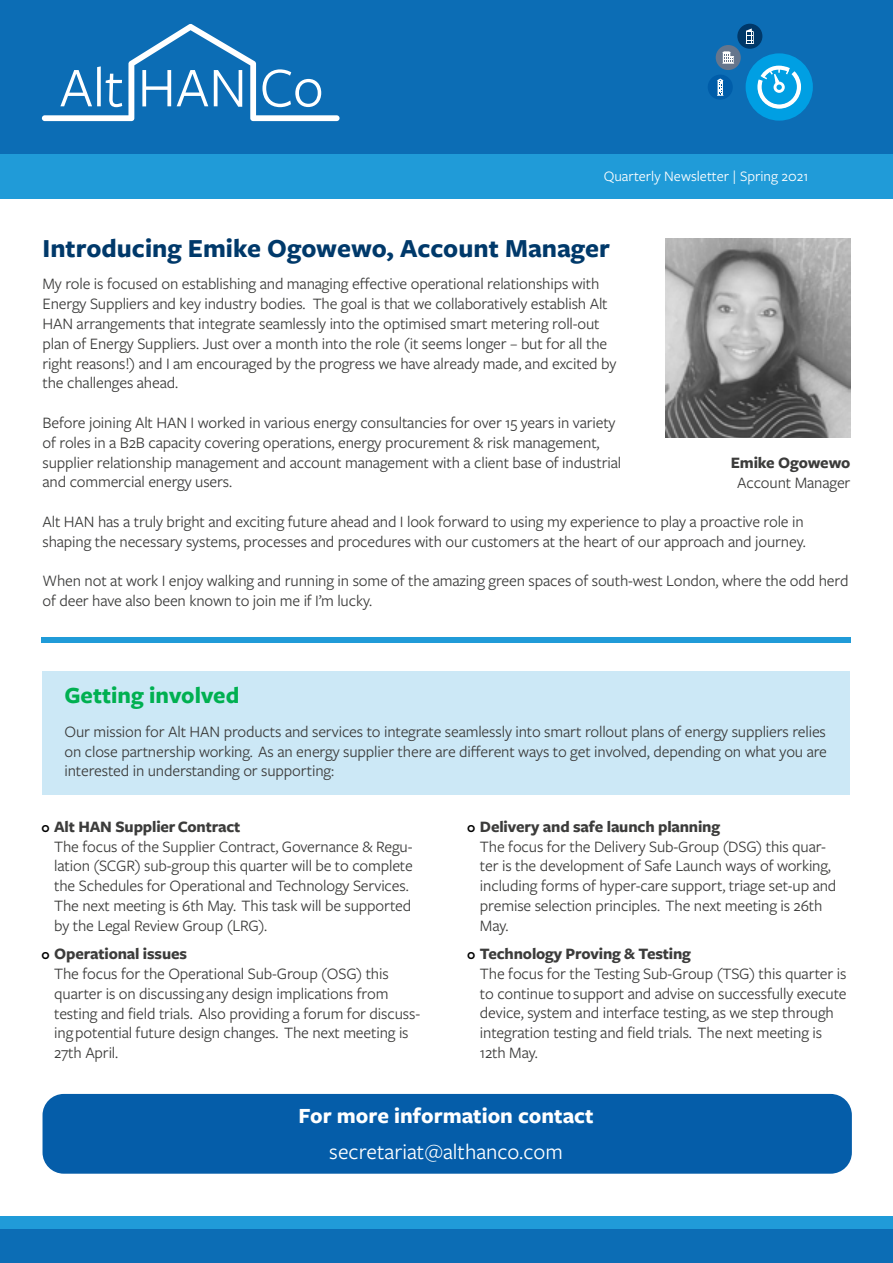
<style>
.page{position:relative;width:893px;height:1263px;background:#fff}
.page>*{position:absolute;margin:0;border:0;box-sizing:border-box;transform-origin:0 0}
.t1{font:700 27px "Freight Sans Pro";color:#00396a}
.t2{font:700 24px "Freight Sans Pro";color:#00b051}
.t3{font:700 22.5px "Freight Sans Pro";color:#fff}
.t4{font:22.5px "Freight Sans Pro";color:#fff}
.t5{font:16.5px/19.8px "Freight Sans Pro";letter-spacing:-.01em;color:#3c3c3b}
.t6{font:700 16.5px "Freight Sans Pro";letter-spacing:-.01em;color:#3c3c3b}
.t7{font:15px "Freight Sans Pro";color:#fff}
</style>
<div class="page">
<div style="left:0;top:0;width:893px;height:199px;background:#209bd8"></div>
<div style="left:0;top:0;width:893px;height:154px;background:#0c6db5"></div>
<div style="left:0;top:1216px;width:893px;height:47px;background:#209bd8"></div>
<div style="left:0;top:1230px;width:893px;height:33px;background:#0c6db5"></div>
<svg style="left:42px;top:24px;width:298px;height:97px"></svg>
<div style="left:708px;top:75px;width:25px;height:25px;background:#005da9;border-radius:50%"></div>
<svg style="left:717px;top:79px;width:7px;height:17px"></svg>
<div style="left:746px;top:53px;width:67px;height:68px;background:#009fe3;border-radius:50%"></div>
<svg style="left:757px;top:61px;width:44px;height:48px"></svg>
<div style="left:716px;top:45px;width:25px;height:25px;background:#66768d;border-radius:50%"></div>
<svg style="left:722px;top:51px;width:12px;height:13px"></svg>
<div style="left:737px;top:24px;width:25px;height:25px;background:#003869;border-radius:50%"></div>
<svg style="left:746px;top:28px;width:8px;height:16px"></svg>
<div style="left:41px;top:637px;width:809px;height:6px;background:#209bd8"></div>
<img style="left:665px;top:238px;width:185px;height:199px">
<div style="left:43px;top:1094px;width:809px;height:80px;background:#055da9;border-radius:21px"></div>
<div style="left:43px;top:672px;width:807px;height:123px;background:#cce8f6"></div>
<p class="t7" style="left:604px;top:166px;width:206px">Quarterly Newsletter | Spring 2021</p>
<h1 class="t1" style="left:43px;top:229px;width:569px">Introducing Emike Ogowewo, Account Manager</h1>
<p class="t5" style="left:43px;top:273px;width:575px">My role is focused on establishing and managing effective operational relationships with Energy Suppliers and key industry bodies. The goal is that we collaboratively establish Alt HAN arrangements that integrate seamlessly into the optimised smart metering roll-out plan of Energy Suppliers. Just over a month into the role (it seems longer – but for all the right reasons!) and I am encouraged by the progress we have already made, and excited by the challenges ahead.</p>
<p class="t5" style="left:43px;top:412px;width:580px">Before joining Alt HAN I worked in various energy consultancies for over 15 years in variety of roles in a B2B capacity covering operations, energy procurement &amp; risk management, supplier relationship management and account management with a client base of industrial and commercial energy users.</p>
<p class="t5" style="left:43px;top:511px;width:765px">Alt HAN has a truly bright and exciting future ahead and I look forward to using my experience to play a proactive role in shaping the necessary systems, processes and procedures with our customers at the heart of our approach and journey.</p>
<p class="t5" style="left:43px;top:570px;width:808px">When not at work I enjoy walking and running in some of the amazing green spaces of south-west London, where the odd herd of deer have also been known to join me if I’m lucky.</p>
<p class="t6" style="left:731px;top:451px;width:121px">Emike Ogowewo</p>
<p class="t5" style="left:737px;top:472px;width:115px">Account Manager</p>
<h2 class="t2" style="left:64px;top:678px;width:176px">Getting involved</h2>
<p class="t5" style="left:64px;top:721px;width:764px;text-align:justify">Our mission for Alt HAN products and services to integrate seamlessly into smart rollout plans of energy suppliers relies on close partnership working. As an energy supplier there are different ways to get involved, depending on what you are interested in understanding or supporting:</p>
<p class="t6" style="left:54px;top:815px;width:188px">Alt HAN Supplier Contract</p>
<p class="t5" style="left:54px;top:836px;width:360px">The focus of the Supplier Contract, Governance &amp; Regu&shy;lation (SCGR) sub-group this quarter will be to complete the Schedules for Operational and Technology Services.<br>The next meeting is 6th May. This task will be supported by the Legal Review Group (LRG).</p>
<p class="t6" style="left:54px;top:942px;width:134px">Operational issues</p>
<p class="t5" style="left:54px;top:963px;width:367px">The focus for the Operational Sub-Group (OSG) this quarter is on discussing any design implications from testing and field trials. Also providing a forum for discuss&shy;ing potential future design changes. The next meeting is 27th April.</p>
<p class="t6" style="left:480px;top:815px;width:242px">Delivery and safe launch planning</p>
<p class="t5" style="left:480px;top:835px;width:358px">The focus for the Delivery Sub-Group (DSG) this quar&shy;ter is the development of Safe Launch ways of working, including forms of hyper-care support, triage set-up and premise selection principles. The next meeting is 26th May.</p>
<p class="t6" style="left:480px;top:942px;width:212px">Technology Proving &amp; Testing</p>
<p class="t5" style="left:480px;top:963px;width:368px">The focus for the Testing Sub-Group (TSG) this quarter is to continue to support and advise on successfully execute device, system and interface testing, as we step through integration testing and field trials. The next meeting is 12th May.</p>
<h3 class="t3" style="left:299px;top:1101px;width:297px">For more information contact</h3>
<h3 class="t4" style="left:329px;top:1137px;width:235px">secretariat@althanco.com</h3>
</div>
